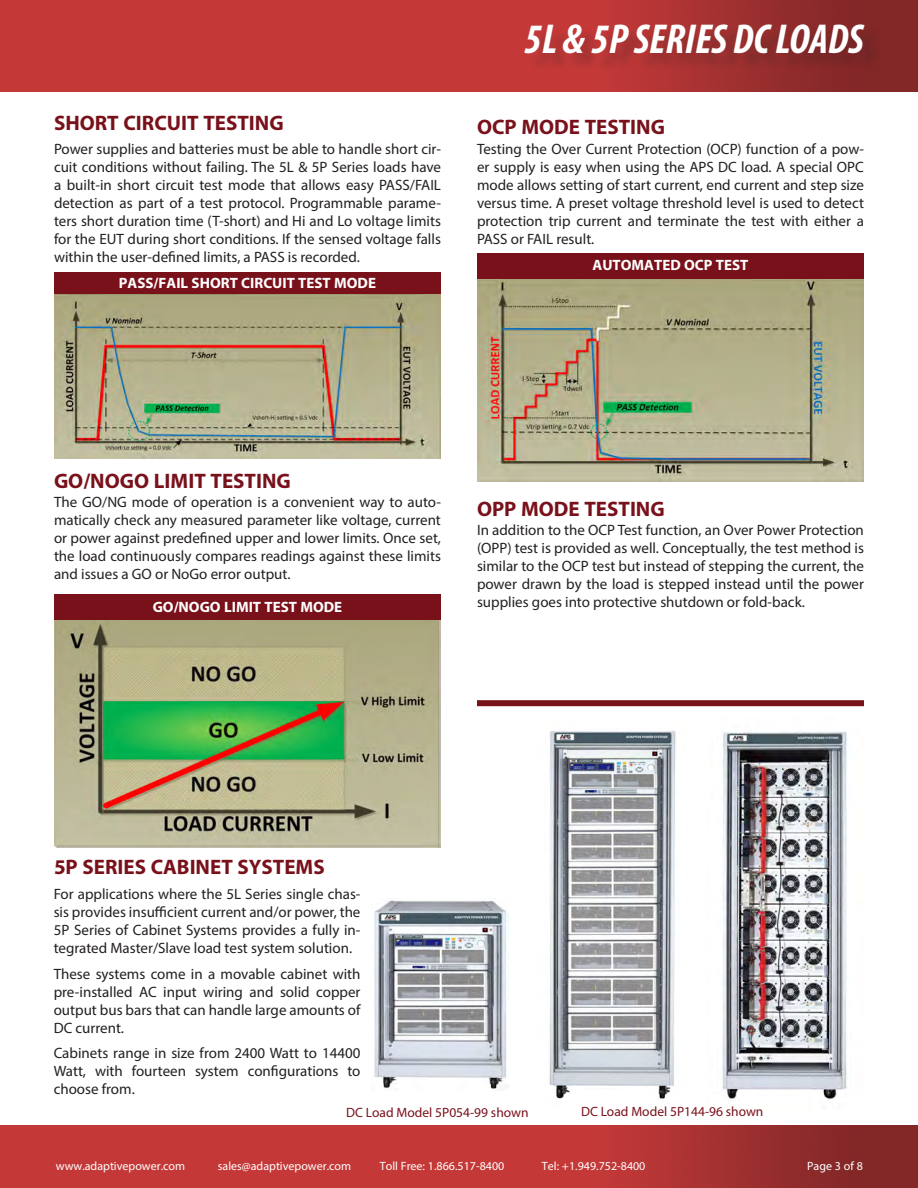
<style>
.page{position:relative;width:918px;height:1188px;background:#fff}
.page>*{position:absolute;margin:0;border:0;box-sizing:border-box;transform-origin:0 0}
.t1{font:italic 700 condensed 42px "Myriad Pro";color:#fff}
.t2{font:700 21px "Myriad Pro";color:#79111b}
.t3{font:15px/18px "Myriad Pro";color:#231f20;text-align:justify}
.t4{font:700 15px "Myriad Pro";color:#fff}
.t5{font:13.5px "Myriad Pro";color:#79111b}
.t6{font:12px "Myriad Pro";color:#fff}
</style>
<div class="page">
<img style="left:0;top:0;width:918px;height:92px">
<div style="left:528px;top:27px;width:355px;height:45px;background:#231f20;opacity:.25"></div>
<img style="left:0;top:1125px;width:918px;height:63px">
<img style="left:549px;top:730px;width:127px;height:369px">
<img style="left:722px;top:731px;width:126px;height:370px">
<img style="left:374px;top:900px;width:135px;height:190px">
<div style="left:54px;top:272px;width:387px;height:26px;background:#79111b"></div>
<img style="left:54px;top:295px;width:387px;height:164px">
<img style="left:477px;top:278px;width:387px;height:204px">
<div style="left:477px;top:253px;width:387px;height:25px;background:#79111b"></div>
<div style="left:477px;top:700px;width:387px;height:6px;background:#79111b"></div>
<img style="left:54px;top:619px;width:387px;height:228px">
<div style="left:54px;top:594px;width:387px;height:25px;background:#79111b"></div>
<p class="t2" style="left:54px;top:110px;width:231px">SHORT CIRCUIT TESTING</p>
<p class="t3" style="left:54px;top:140px;width:389px">Power supplies and batteries must be able to handle short cir&shy;cuit conditions without failing. The 5L &amp; 5P Series loads have a built-in short circuit test mode that allows easy PASS/FAIL detection as part of a test protocol. Programmable parame&shy;ters short duration time (T-short) and Hi and Lo voltage limits for the EUT during short conditions. If the sensed voltage falls within the user-defined limits, a PASS is recorded.</p>
<p class="t4" style="left:119px;top:273px;width:259px">PASS/FAIL SHORT CIRCUIT TEST MODE</p>
<p class="t1" style="left:524px;top:13px;width:341px">5L &amp; 5P SERIES DC LOADS</p>
<p class="t2" style="left:477px;top:113px;width:190px">OCP MODE TESTING</p>
<p class="t3" style="left:477px;top:140px;width:389px">Testing the Over Current Protection (OCP) function of a pow&shy;er supply is easy when using the APS DC load. A special OPC mode allows setting of start current, end current and step size versus time. A preset voltage threshold level is used to detect protection trip current and terminate the test with either a PASS or FAIL result.</p>
<p class="t4" style="left:593px;top:255px;width:157px">AUTOMATED OCP TEST</p>
<p class="t2" style="left:54px;top:467px;width:238px">GO/NOGO LIMIT TESTING</p>
<p class="t3" style="left:54px;top:492px;width:389px">The GO/NG mode of operation is a convenient way to auto&shy;matically check any measured parameter like voltage, current or power against predefined upper and lower limits. Once set, the load continuously compares readings against these limits and issues a GO or NoGo error output.</p>
<p class="t4" style="left:153px;top:597px;width:191px">GO/NOGO LIMIT TEST MODE</p>
<p class="t2" style="left:477px;top:495px;width:189px">OPP MODE TESTING</p>
<p class="t3" style="left:477px;top:520px;width:389px">In addition to the OCP Test function, an Over Power Protection (OPP) test is provided as well. Conceptually, the test method is similar to the OCP test but instead of stepping the current, the power drawn by the load is stepped instead until the power supplies goes into protective shutdown or fold-back.</p>
<p class="t2" style="left:54px;top:854px;width:272px">5P SERIES CABINET SYSTEMS</p>
<p class="t3" style="left:54px;top:885px;width:308px">For applications where the 5L Series single chas&shy;sis provides insufficient current and/or power, the 5P Series of Cabinet Systems provides a fully in&shy;tegrated Master/Slave load test system solution.</p>
<p class="t3" style="left:54px;top:964px;width:308px">These systems come in a movable cabinet with pre-installed AC input wiring and solid copper output bus bars that can handle large amounts of DC current.</p>
<p class="t3" style="left:54px;top:1044px;width:308px">Cabinets range in size from 2400 Watt to 14400<br>Watt, with fourteen system configurations to choose from.</p>
<p class="t5" style="left:346px;top:1104px;width:184px">DC Load Model 5P054-99 shown</p>
<p class="t5" style="left:581px;top:1103px;width:184px">DC Load Model 5P144-96 shown</p>
<p class="t6" style="left:56px;top:1159px;width:131px">www.adaptivepower.com</p>
<p class="t6" style="left:218px;top:1159px;width:135px">sales@adaptivepower.com</p>
<p class="t6" style="left:380px;top:1159px;width:126px">Toll Free: 1.866.517-8400</p>
<p class="t6" style="left:542px;top:1159px;width:105px">Tel: +1.949.752-8400</p>
<p class="t6" style="left:807px;top:1159px;width:57px">Page 3 of 8</p>
</div>
